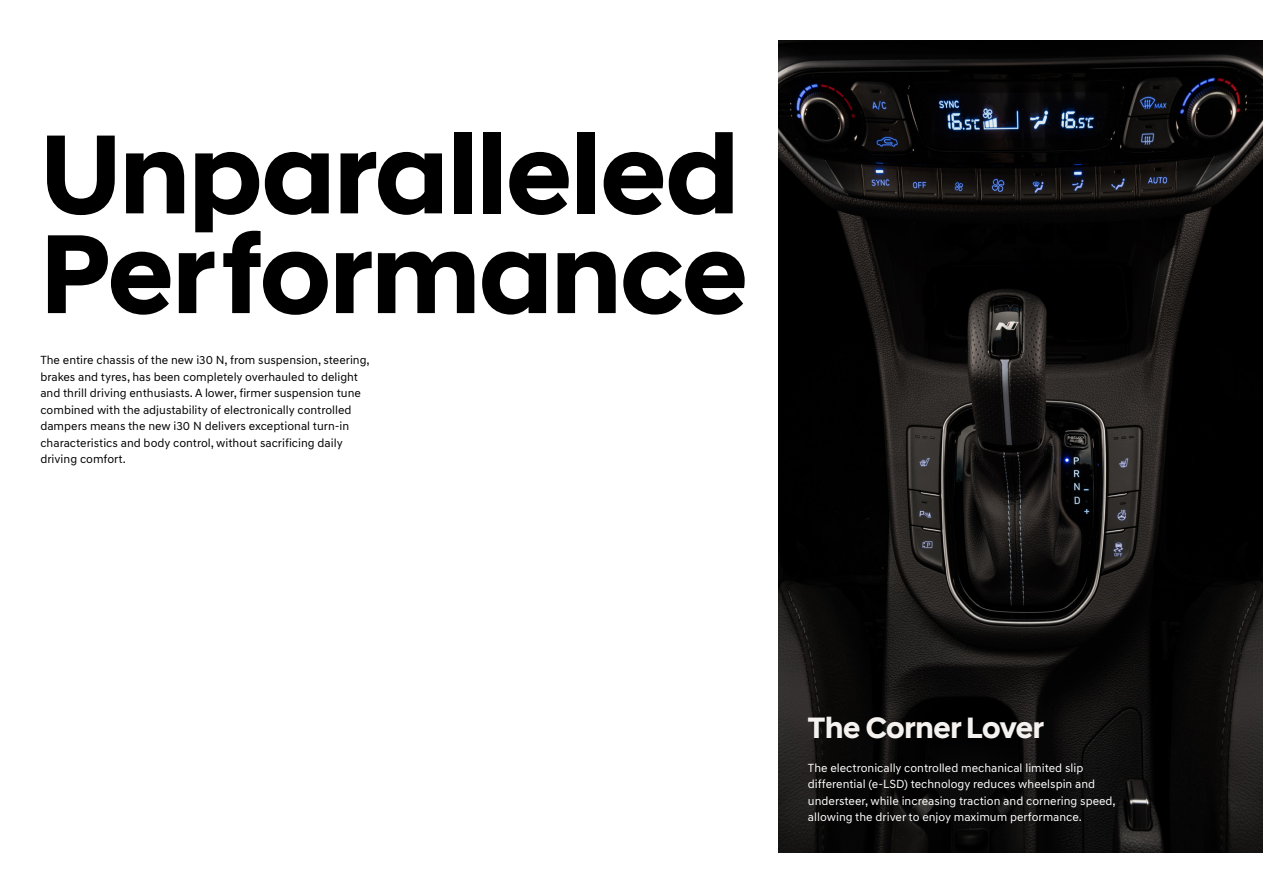
<style>
.page{position:relative;width:1263px;height:893px;background:#fff}
.page>*{position:absolute;margin:0;border:0;box-sizing:border-box;transform-origin:0 0}
.t1{font:700 114.3px/99.8px "Hyundai Sans Head";letter-spacing:-.005em;color:#000}
.t2{font:700 30px "Hyundai Sans Head";letter-spacing:-.01em;color:#f4f1ef}
.t3{font:12px/16.5px "Hyundai Sans Text";color:#000}
.t4{font:12px/16.5px "Hyundai Sans Text";color:#fff}
</style>
<div class="page">
<img style="left:778px;top:40px;width:485px;height:813px">
<h1 class="t1" style="left:40px;top:125px;width:709px">Unparalleled<br>Performance</h1>
<p class="t3" style="left:40px;top:352px;width:331px">The entire chassis of the new i30 N, from suspension, steering, brakes and tyres, has been completely overhauled to delight and thrill driving enthusiasts. A lower, firmer suspension tune combined with the adjustability of electronically controlled dampers means the new i30 N delivers exceptional turn-in characteristics and body control, without sacrificing daily driving comfort.</p>
<h2 class="t2" style="left:808px;top:709px;width:238px">The Corner Lover</h2>
<p class="t4" style="left:808px;top:759px;width:309px">The electronically controlled mechanical limited slip differential (e-LSD) technology reduces wheelspin and understeer, while increasing traction and cornering speed, allowing the driver to enjoy maximum performance.</p>
</div>
